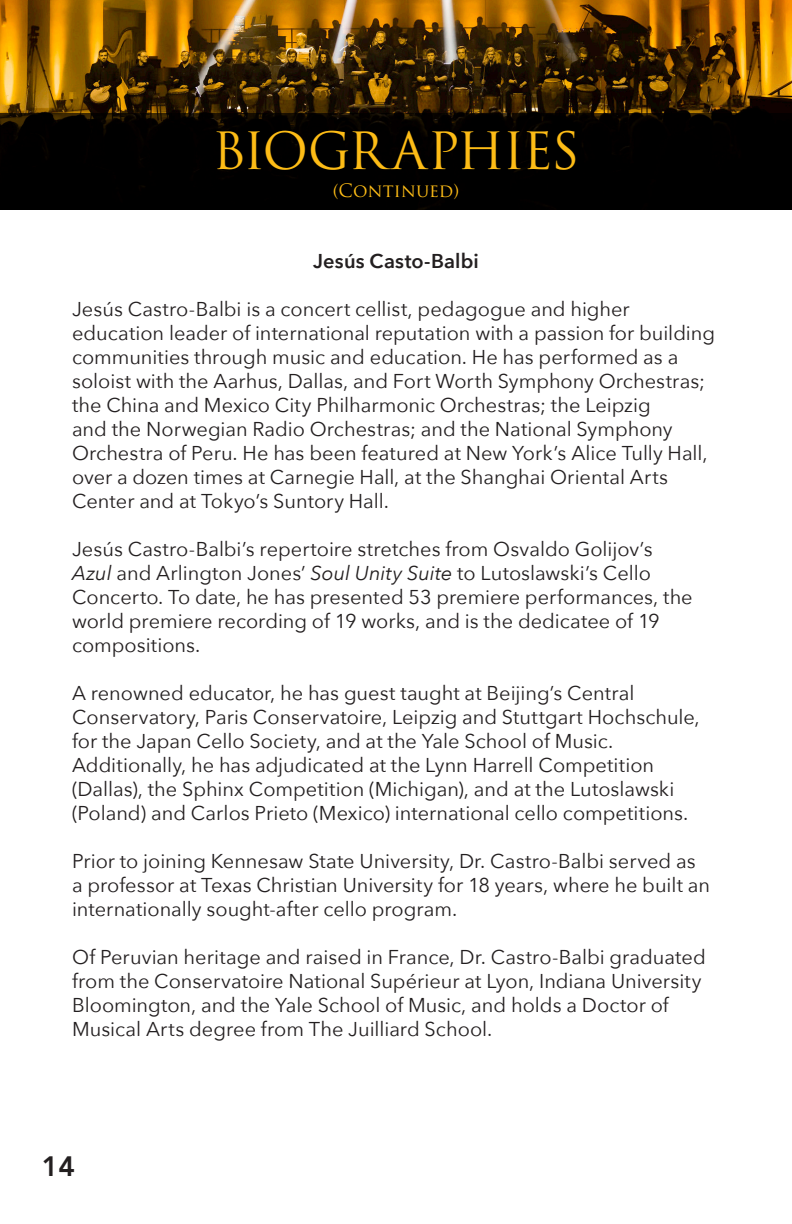
<style>
.page{position:relative;width:792px;height:1224px;background:#fff}
.page>*{position:absolute;margin:0;border:0;box-sizing:border-box;transform-origin:0 0}
.t1{font:50px "Trajan Pro";letter-spacing:-.04em;color:#fdbc16}
.t2{font:800 28px "Avenir";color:#231f20}
.Body_Text{font:20px/24px "Avenir Next";color:#231f20}
.Body_Text-2{font:600 20px "Avenir Next";letter-spacing:.005em;color:#231f20}
.t3{font:18px "Trajan Pro";color:#fdbc16}
.s1{font-style:italic}
</style>
<div class="page">
<img style="left:0;top:0;width:792px;height:113px">
<div style="left:0;top:113px;width:792px;height:96px;background:#000"></div>
<p class="t1" style="left:212px;top:119px;width:369px">BIOGRAPHIES</p>
<p class="t3" style="left:333px;top:179px;width:128px">(Continued)</p>
<p class="Body_Text-2" style="left:313px;top:244px;width:167px">Jesús Casto-Balbi</p>
<p class="Body_Text" style="left:72px;top:296px;width:645px">Jesús Castro-Balbi is a concert cellist, pedagogue and higher education leader of international reputation with a passion for building communities through music and education. He has performed as a soloist with the Aarhus, Dallas, and Fort Worth Symphony Orchestras; the China and Mexico City Philharmonic Orchestras; the Leipzig<br>and the Norwegian Radio Orchestras; and the National Symphony Orchestra of Peru. He has been featured at New York’s Alice Tully Hall, over a dozen times at Carnegie Hall, at the Shanghai Oriental Arts Center and at Tokyo’s Suntory Hall.</p>
<p class="Body_Text" style="left:72px;top:536px;width:622px">Jesús Castro-Balbi’s repertoire stretches from Osvaldo Golijov’s <span class="s1">Azul</span> and Arlington Jones’ <span class="s1">Soul Unity Suite</span> to Lutoslawski’s Cello Concerto. To date, he has presented 53 premiere performances, the world premiere recording of 19 works, and is the dedicatee of 19 compositions.</p>
<p class="Body_Text" style="left:72px;top:680px;width:629px">A renowned educator, he has guest taught at Beijing’s Central Conservatory, Paris Conservatoire, Leipzig and Stuttgart Hochschule, for the Japan Cello Society, and at the Yale School of Music.<br>Additionally, he has adjudicated at the Lynn Harrell Competition (Dallas), the Sphinx Competition (Michigan), and at the Lutoslawski (Poland) and Carlos Prieto (Mexico) international cello competitions.</p>
<p class="Body_Text" style="left:72px;top:848px;width:640px">Prior to joining Kennesaw State University, Dr. Castro-Balbi served as a professor at Texas Christian University for 18 years, where he built an internationally sought-after cello program.</p>
<p class="Body_Text" style="left:72px;top:944px;width:635px">Of Peruvian heritage and raised in France, Dr. Castro-Balbi graduated from the Conservatoire National Supérieur at Lyon, Indiana University Bloomington, and the Yale School of Music, and holds a Doctor of Musical Arts degree from The Juilliard School.</p>
<p class="t2" style="left:42px;top:1144px;width:35px">14</p>
</div>
